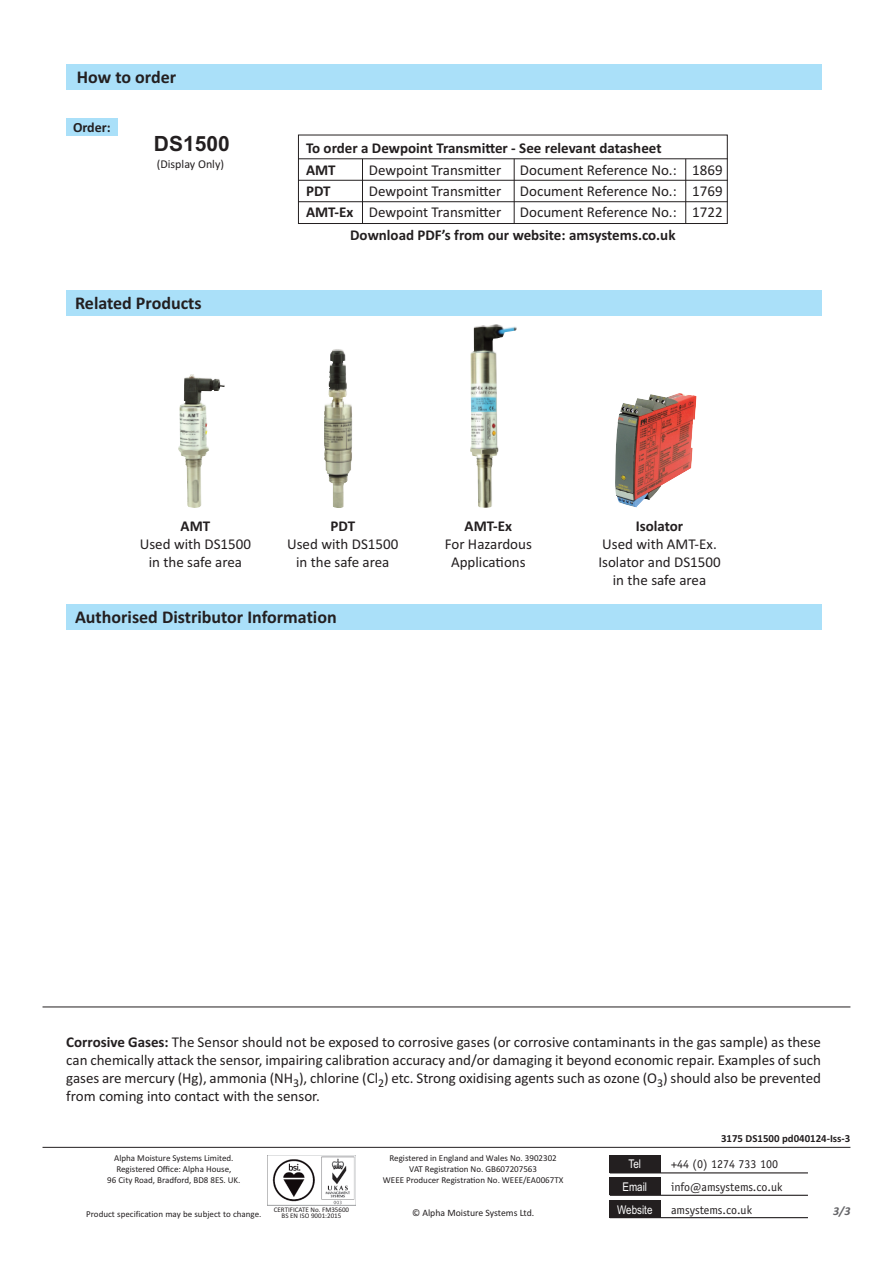
<style>
.page{position:relative;width:893px;height:1263px;background:#fff}
.page>*{position:absolute;margin:0;border:0;box-sizing:border-box;transform-origin:0 0}
.t1{font:700 21px "Arial";color:#231f20}
.t2{font:700 18px "Calibri";color:#231f20}
.t3{font:15px/18px "Calibri";color:#231f20;text-align:center}
.t4{font:700 15px/22.5px "Calibri";color:#231f20}
.t5{font:700 14.1px "Calibri";color:#231f20}
.t6{font:12px "Officina Sans Std";color:#231f20}
.t7{font:12px "Arial Narrow";color:#fff}
.t8{font:12px "Calibri";color:#231f20}
.t9{font:italic 700 12px "Calibri";color:#636366}
.t10{font:700 10.8px "Calibri";color:#231f20}
.t11{font:9.75px "Calibri";color:#231f20}
.t12{font:9px/10.8px "Calibri";color:#231f20;text-align:center}
.t13{font:7.05px/6.8px "Calibri";color:#231f20;text-align:center}
.s1{font-weight:700}
</style>
<div class="page">
<hr style="left:43px;top:1147px;width:807px;height:1px;background:#231f20">
<img style="left:268px;top:1155px;width:88px;height:50px">
<div style="left:610px;top:1155px;width:51px;height:18px;background:#231f20"></div>
<div style="left:610px;top:1177px;width:51px;height:18px;background:#231f20"></div>
<div style="left:610px;top:1200px;width:51px;height:17px;background:#231f20"></div>
<hr style="left:610px;top:1172px;width:198px;height:1px;background:#231f20">
<hr style="left:610px;top:1195px;width:198px;height:1px;background:#231f20">
<hr style="left:610px;top:1217px;width:198px;height:1px;background:#231f20">
<div style="left:66px;top:290px;width:756px;height:26px;background:#aae0f9"></div>
<div style="left:66px;top:604px;width:756px;height:26px;background:#aae0f9"></div>
<img style="left:615px;top:393px;width:82px;height:115px">
<img style="left:470px;top:324px;width:47px;height:184px">
<img style="left:178px;top:374px;width:47px;height:134px">
<img style="left:324px;top:349px;width:28px;height:159px">
<div style="left:66px;top:64px;width:756px;height:26px;background:#aae0f9"></div>
<div style="left:66px;top:118px;width:51px;height:18px;background:#aae0f9"></div>
<div style="left:298px;top:135px;width:430px;height:89px;border:1px solid #231f20"></div>
<hr style="left:298px;top:158px;width:430px;height:1px;background:#231f20">
<hr style="left:298px;top:180px;width:430px;height:1px;background:#231f20">
<hr style="left:298px;top:201px;width:430px;height:1px;background:#231f20">
<hr style="left:362px;top:159px;width:1px;height:65px;background:#231f20">
<hr style="left:514px;top:159px;width:1px;height:65px;background:#231f20">
<hr style="left:685px;top:159px;width:1px;height:65px;background:#231f20">
<hr style="left:43px;top:1006px;width:807px;height:1px;background:#231f20">
<p class="t2" style="left:77px;top:66px;width:101px">How to order</p>
<p class="t5" style="left:73px;top:118px;width:39px">Order:</p>
<h1 class="t1" style="left:154px;top:131px;width:77px">DS1500</h1>
<p class="t8" style="left:157px;top:157px;width:69px">(Display Only)</p>
<p class="t2" style="left:75px;top:292px;width:128px">Related Products</p>
<p class="t4" style="left:306px;top:136px;width:357px">To order a Dewpoint Transmitter - See relevant datasheet<br>AMT</p>
<p class="t3" style="left:369px;top:161px;width:355px">Dewpoint Transmitter Document Reference No.: 1869</p>
<p class="t3" style="left:306px;top:180px;width:418px;line-height:21px;text-align:right">Dewpoint Transmitter Document Reference No.: 1769<br><span class="s1">AMT-Ex</span> Dewpoint Transmitter Document Reference No.: 1722</p>
<p class="t4" style="left:306px;top:180px;width:26px">PDT</p>
<p class="t4" style="left:350px;top:224px;width:327px">Download PDF’s from our website: amsystems.co.uk</p>
<p class="t4" style="left:181px;top:514px;width:31px">AMT</p>
<p class="t3" style="left:140px;top:534px;width:113px">Used with DS1500 in the safe area</p>
<p class="t4" style="left:330px;top:514px;width:26px">PDT</p>
<p class="t3" style="left:287px;top:534px;width:113px">Used with DS1500 in the safe area</p>
<p class="t4" style="left:465px;top:514px;width:49px">AMT-Ex</p>
<p class="t3" style="left:445px;top:534px;width:89px">For Hazardous<br>Applications</p>
<p class="t4" style="left:636px;top:514px;width:49px">Isolator</p>
<p class="t3" style="left:598px;top:534px;width:124px">Used with AMT-Ex.<br>Isolator and DS1500 in the safe area</p>
<p class="t2" style="left:75px;top:606px;width:263px">Authorised Distributor Information</p>
<p class="t3" style="left:66px;top:1033px;width:756px;text-align:justify"><span class="s1">Corrosive Gases:</span> The Sensor should not be exposed to corrosive gases (or corrosive contaminants in the gas sample) as these can chemically attack the sensor, impairing calibration accuracy and/or damaging it beyond economic repair. Examples of such gases are mercury (Hg), ammonia (NH<sub>3</sub>), chlorine (Cl<sub>2</sub>) etc. Strong oxidising agents such as ozone (O<sub>3</sub>) should also be prevented from coming into contact with the sensor.</p>
<p class="t12" style="left:107px;top:1153px;width:135px">Alpha Moisture Systems Limited.<br>Registered Office: Alpha House,<br>96 City Road, Bradford, BD8 8ES. UK.</p>
<p class="t12" style="left:86px;top:1208px;width:177px">Product specification may be subject to change.</p>
<p class="t13" style="left:274px;top:1206px;width:77px">CERTIFICATE No. FM35600<br>BS EN ISO 9001:2015</p>
<p class="t12" style="left:383px;top:1153px;width:182px">Registered in England and Wales No. 3902302<br>VAT Registration No. GB607207563<br>WEEE Producer Registration No. WEEE/EA0067TX</p>
<p class="t11" style="left:412px;top:1207px;width:124px">© Alpha Moisture Systems Ltd.</p>
<p class="t10" style="left:721px;top:1132px;width:131px">3175 DS1500 pd040124-Iss-3</p>
<p class="t7" style="left:628px;top:1157px;width:14px">Tel</p>
<p class="t6" style="left:671px;top:1160px;width:109px">+44 (0) 1274 733 100</p>
<p class="t7" style="left:622px;top:1180px;width:26px">Email</p>
<p class="t6" style="left:671px;top:1182px;width:113px">info@amsystems.co.uk</p>
<p class="t7" style="left:617px;top:1203px;width:37px">Website</p>
<p class="t6" style="left:671px;top:1205px;width:82px">amsystems.co.uk</p>
<p class="t9" style="left:833px;top:1203px;width:19px">3/3</p>
</div>
